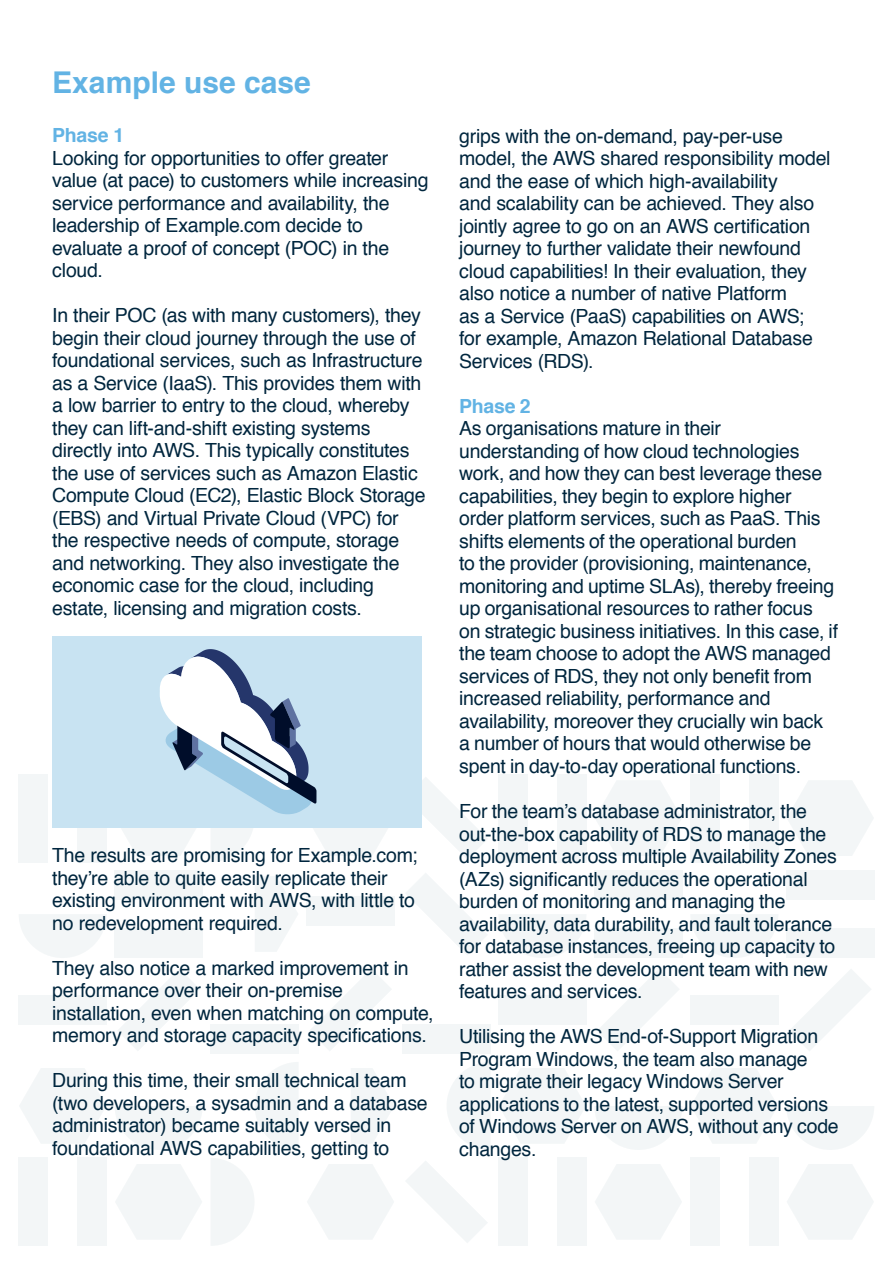
<style>
.page{position:relative;width:893px;height:1263px;background:#fff}
.page>*{position:absolute;margin:0;border:0;box-sizing:border-box;transform-origin:0 0}
.t1{font:700 30px "Helvetica";color:#62b3e4}
.t2{font:19.5px/22.5px "Helvetica";letter-spacing:-.015em;color:#00263e}
.t3{font:700 19.5px "Helvetica";letter-spacing:-.01em;color:#62b3e4}
</style>
<div class="page">
<div style="left:306px;top:896px;width:89px;height:30px;background:#f3f6f7"></div>
<div style="left:115px;top:870px;width:88px;height:29px;background:#f3f6f7"></div>
<div style="left:115px;top:929px;width:88px;height:29px;background:#f3f6f7"></div>
<div style="left:19px;top:774px;width:29px;height:88px;background:#f3f6f7"></div>
<div style="left:77px;top:774px;width:30px;height:88px;background:#f3f6f7"></div>
<svg style="left:19px;top:914px;width:87px;height:44px"></svg>
<svg style="left:255px;top:876px;width:43px;height:76px"></svg>
<svg style="left:595px;top:781px;width:86px;height:75px"></svg>
<div style="left:594px;top:870px;width:88px;height:29px;background:#f3f6f7"></div>
<div style="left:594px;top:929px;width:88px;height:29px;background:#f3f6f7"></div>
<svg style="left:405px;top:777px;width:82px;height:82px"></svg>
<svg style="left:406px;top:873px;width:81px;height:82px"></svg>
<div style="left:498px;top:774px;width:30px;height:88px;background:#f3f6f7"></div>
<div style="left:557px;top:774px;width:29px;height:88px;background:#f3f6f7"></div>
<svg style="left:499px;top:914px;width:87px;height:44px"></svg>
<svg style="left:20px;top:1068px;width:86px;height:75px"></svg>
<svg style="left:307px;top:1164px;width:87px;height:75px"></svg>
<svg style="left:116px;top:1164px;width:86px;height:75px"></svg>
<div style="left:210px;top:1025px;width:89px;height:29px;background:#f3f6f7"></div>
<div style="left:19px;top:995px;width:88px;height:30px;background:#f3f6f7"></div>
<svg style="left:118px;top:969px;width:81px;height:82px"></svg>
<svg style="left:310px;top:969px;width:81px;height:82px"></svg>
<div style="left:19px;top:1158px;width:29px;height:88px;background:#f3f6f7"></div>
<div style="left:77px;top:1158px;width:30px;height:88px;background:#f3f6f7"></div>
<svg style="left:115px;top:1106px;width:87px;height:44px"></svg>
<svg style="left:255px;top:1062px;width:43px;height:88px"></svg>
<svg style="left:211px;top:1158px;width:43px;height:88px"></svg>
<svg style="left:351px;top:1068px;width:43px;height:75px"></svg>
<svg style="left:499px;top:1068px;width:87px;height:75px"></svg>
<svg style="left:595px;top:1164px;width:87px;height:75px"></svg>
<div style="left:402px;top:1025px;width:89px;height:29px;background:#f3f6f7"></div>
<div style="left:498px;top:995px;width:88px;height:30px;background:#f3f6f7"></div>
<svg style="left:598px;top:969px;width:81px;height:82px"></svg>
<svg style="left:406px;top:1161px;width:81px;height:82px"></svg>
<div style="left:498px;top:1158px;width:30px;height:88px;background:#f3f6f7"></div>
<div style="left:557px;top:1158px;width:29px;height:88px;background:#f3f6f7"></div>
<svg style="left:595px;top:1106px;width:87px;height:44px"></svg>
<svg style="left:447px;top:1062px;width:43px;height:88px"></svg>
<svg style="left:787px;top:781px;width:86px;height:75px"></svg>
<div style="left:786px;top:870px;width:88px;height:29px;background:#f3f6f7"></div>
<div style="left:786px;top:929px;width:88px;height:29px;background:#f3f6f7"></div>
<div style="left:690px;top:774px;width:30px;height:88px;background:#f3f6f7"></div>
<div style="left:749px;top:774px;width:29px;height:88px;background:#f3f6f7"></div>
<svg style="left:691px;top:914px;width:87px;height:44px"></svg>
<svg style="left:691px;top:1068px;width:86px;height:75px"></svg>
<svg style="left:787px;top:1164px;width:86px;height:75px"></svg>
<div style="left:690px;top:995px;width:88px;height:30px;background:#f3f6f7"></div>
<svg style="left:790px;top:969px;width:81px;height:82px"></svg>
<div style="left:690px;top:1158px;width:30px;height:88px;background:#f3f6f7"></div>
<div style="left:749px;top:1158px;width:29px;height:88px;background:#f3f6f7"></div>
<svg style="left:787px;top:1106px;width:87px;height:44px"></svg>
<div style="left:52px;top:636px;width:370px;height:191px;background:#c8e3f2"></div>
<svg style="left:115px;top:649px;width:279px;height:213px"></svg>
<h1 class="t1" style="left:52px;top:59px;width:260px">Example use case</h1>
<p class="t3" style="left:52px;top:119px;width:74px">Phase 1</p>
<p class="t2" style="left:52px;top:147px;width:378px">Looking for opportunities to offer greater value (at pace) to customers while increasing service performance and availability, the leadership of Example.com decide to evaluate a proof of concept (POC) in the cloud.</p>
<p class="t2" style="left:52px;top:305px;width:375px">In their POC (as with many customers), they begin their cloud journey through the use of foundational services, such as Infrastructure as a Service (IaaS). This provides them with a low barrier to entry to the cloud, whereby they can lift-and-shift existing systems directly into AWS. This typically constitutes the use of services such as Amazon Elastic Compute Cloud (EC2), Elastic Block Storage (EBS) and Virtual Private Cloud (VPC) for the respective needs of compute, storage and networking. They also investigate the economic case for the cloud, including estate, licensing and migration costs.</p>
<p class="t2" style="left:52px;top:845px;width:367px">The results are promising for Example.com; they’re able to quite easily replicate their existing environment with AWS, with little to no redevelopment required.</p>
<p class="t2" style="left:52px;top:957px;width:383px">They also notice a marked improvement in performance over their on-premise installation, even when matching on compute, memory and storage capacity specifications.</p>
<p class="t2" style="left:52px;top:1070px;width:377px">During this time, their small technical team (two developers, a sysadmin and a database administrator) became suitably versed in foundational AWS capabilities, getting to</p>
<p class="t2" style="left:459px;top:125px;width:373px">grips with the on-demand, pay-per-use model, the AWS shared responsibility model and the ease of which high-availability<br>and scalability can be achieved. They also jointly agree to go on an AWS certification journey to further validate their newfound cloud capabilities! In their evaluation, they also notice a number of native Platform<br>as a Service (PaaS) capabilities on AWS; for example, Amazon Relational Database Services (RDS).</p>
<p class="t3" style="left:459px;top:390px;width:73px">Phase 2</p>
<p class="t2" style="left:459px;top:418px;width:380px">As organisations mature in their understanding of how cloud technologies work, and how they can best leverage these capabilities, they begin to explore higher order platform services, such as PaaS. This shifts elements of the operational burden<br>to the provider (provisioning, maintenance, monitoring and uptime SLAs), thereby freeing up organisational resources to rather focus on strategic business initiatives. In this case, if the team choose to adopt the AWS managed services of RDS, they not only benefit from increased reliability, performance and availability, moreover they crucially win back a number of hours that would otherwise be spent in day-to-day operational functions.</p>
<p class="t2" style="left:459px;top:800px;width:379px">For the team’s database administrator, the out-the-box capability of RDS to manage the deployment across multiple Availability Zones (AZs) significantly reduces the operational burden of monitoring and managing the availability, data durability, and fault tolerance for database instances, freeing up capacity to rather assist the development team with new features and services.</p>
<p class="t2" style="left:459px;top:1025px;width:381px">Utilising the AWS End-of-Support Migration Program Windows, the team also manage<br>to migrate their legacy Windows Server applications to the latest, supported versions of Windows Server on AWS, without any code changes.</p>
</div>
